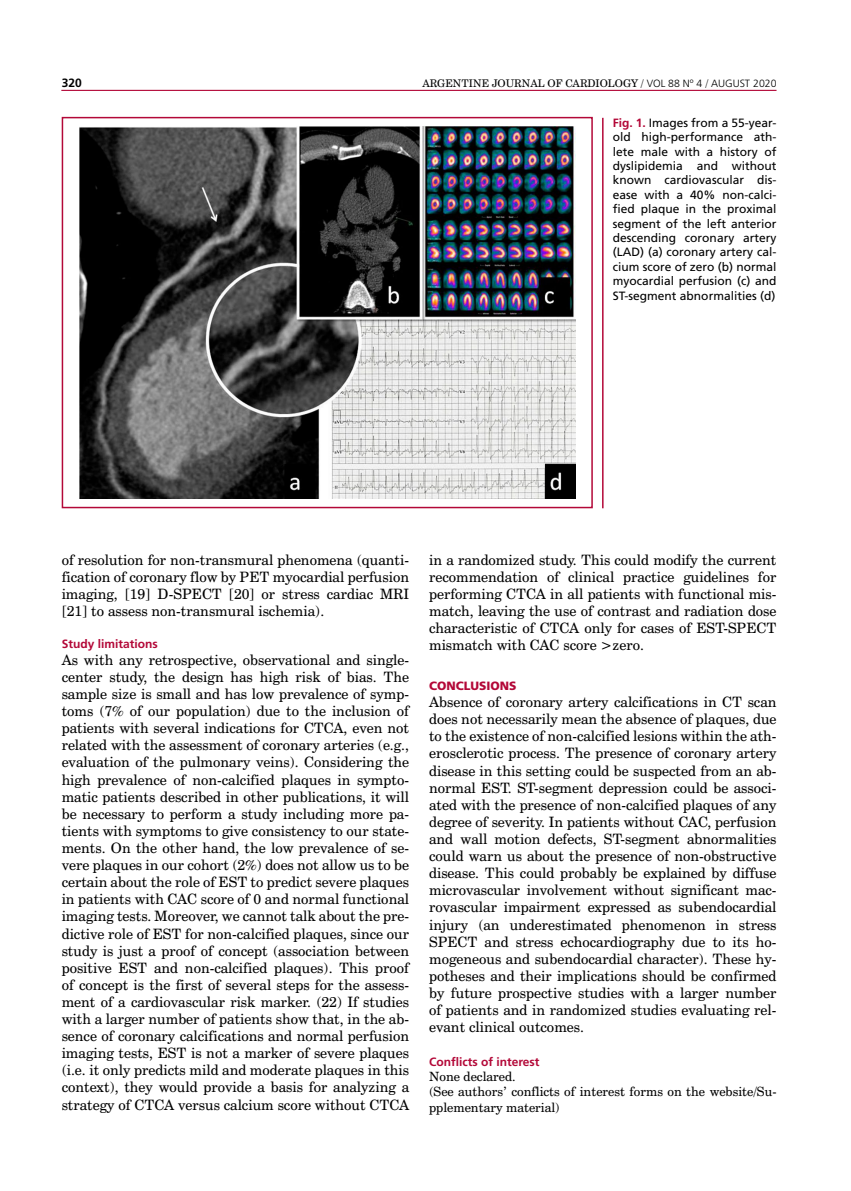
<style>
.page{position:relative;width:851px;height:1191px;background:#fff}
.page>*{position:absolute;margin:0;border:0;box-sizing:border-box;transform-origin:0 0}
.t1{font:14.25px/17.1px "Century Schoolbook BT";color:#000;text-align:justify}
.t2{font:12.75px/15.3px "Century Schoolbook BT";color:#000}
.t3{font:12px/14.4px "Frutiger LT Std";color:#000;text-align:justify}
.t4{font:700 12px "Frutiger LT Std";color:#b30838}
.t5{font:900 12px "Frutiger LT Std";color:#b30838}
.t6{font:700 12px "Frutiger LT Std";color:#000}
.t7{font:10.5px "Century Schoolbook BT";color:#000}
.s1{font-family:"Frutiger LT Std";font-weight:300}
.s2{font-weight:700;color:#b30838}
</style>
<div class="page">
<hr style="left:61px;top:90px;width:715px;height:1px;background:#b30838">
<hr style="left:602px;top:118px;width:1px;height:390px;background:#b30838">
<div style="left:62px;top:117px;width:530px;height:391px;border:2px solid #b30838"></div>
<img style="left:79px;top:126px;width:496px;height:372px">
<p class="t6" style="left:62px;top:75px;width:22px">320</p>
<p class="t7" style="left:422px;top:77px;width:355px">ARGENTINE JOURNAL OF CARDIOLOGY / <span class="s1">VOL 88 Nº 4</span> / <span class="s1">AUGUST 2020</span></p>
<p class="t3" style="left:612px;top:115px;width:165px"><span class="s2">Fig. 1.</span> Images from a 55-year&shy;old high-performance ath&shy;lete male with a history of dyslipidemia and without known cardiovascular dis&shy;ease with a 40% non-calci&shy;fied plaque in the proximal segment of the left anterior descending coronary artery (LAD) (a) coronary artery cal&shy;cium score of zero (b) normal myocardial perfusion (c) and ST-segment abnormalities (d)</p>
<p class="t1" style="left:62px;top:551px;width:349px">of resolution for non-transmural phenomena (quanti&shy;fication of coronary flow by PET myocardial perfusion imaging, [19] D-SPECT [20] or stress cardiac MRI [21] to assess non-transmural ischemia).</p>
<p class="t4" style="left:62px;top:636px;width:98px">Study limitations</p>
<p class="t1" style="left:62px;top:651px;width:349px">As with any retrospective, observational and single&shy;center study, the design has high risk of bias. The sample size is small and has low prevalence of symp&shy;toms (7% of our population) due to the inclusion of patients with several indications for CTCA, even not related with the assessment of coronary arteries (e.g., evaluation of the pulmonary veins). Considering the high prevalence of non-calcified plaques in sympto&shy;matic patients described in other publications, it will be necessary to perform a study including more pa&shy;tients with symptoms to give consistency to our state&shy;ments. On the other hand, the low prevalence of se&shy;vere plaques in our cohort (2%) does not allow us to be certain about the role of EST to predict severe plaques in patients with CAC score of 0 and normal functional imaging tests. Moreover, we cannot talk about the pre&shy;dictive role of EST for non-calcified plaques, since our study is just a proof of concept (association between positive EST and non-calcified plaques). This proof of concept is the first of several steps for the assess&shy;ment of a cardiovascular risk marker. (22) If studies with a larger number of patients show that, in the ab&shy;sence of coronary calcifications and normal perfusion imaging tests, EST is not a marker of severe plaques (i.e. it only predicts mild and moderate plaques in this context), they would provide a basis for analyzing a strategy of CTCA versus calcium score without CTCA</p>
<p class="t1" style="left:429px;top:551px;width:349px">in a randomized study. This could modify the current recommendation of clinical practice guidelines for performing CTCA in all patients with functional mis&shy;match, leaving the use of contrast and radiation dose characteristic of CTCA only for cases of EST-SPECT mismatch with CAC score &gt;zero.</p>
<p class="t5" style="left:429px;top:678px;width:89px">CONCLUSIONS</p>
<p class="t1" style="left:429px;top:693px;width:349px">Absence of coronary artery calcifications in CT scan does not necessarily mean the absence of plaques, due to the existence of non-calcified lesions within the ath&shy;erosclerotic process. The presence of coronary artery disease in this setting could be suspected from an ab&shy;normal EST. ST-segment depression could be associ&shy;ated with the presence of non-calcified plaques of any degree of severity. In patients without CAC, perfusion and wall motion defects, ST-segment abnormalities could warn us about the presence of non-obstructive disease. This could probably be explained by diffuse microvascular involvement without significant mac&shy;rovascular impairment expressed as subendocardial injury (an underestimated phenomenon in stress SPECT and stress echocardiography due to its ho&shy;mogeneous and subendocardial character). These hy&shy;potheses and their implications should be confirmed by future prospective studies with a larger number of patients and in randomized studies evaluating rel&shy;evant clinical outcomes.</p>
<p class="t4" style="left:429px;top:1054px;width:112px">Conflicts of interest</p>
<p class="t2" style="left:429px;top:1068px;width:349px">None declared.<br>(See authors’ conflicts of interest forms on the website/Su&shy;pplementary material)</p>
</div>
